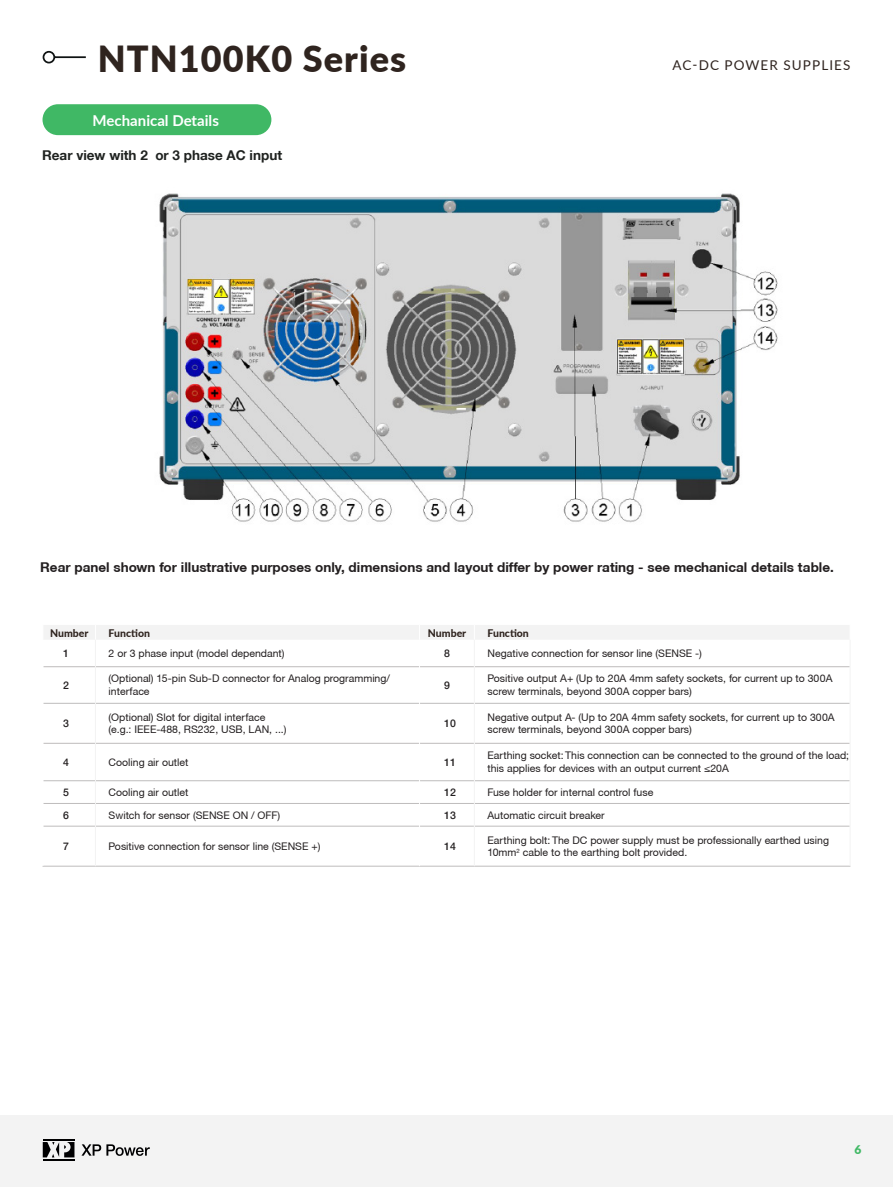
<style>
.page{position:relative;width:893px;height:1187px;background:#fff}
.page>*{position:absolute;margin:0;border:0;box-sizing:border-box;transform-origin:0 0}
.t1{font:900 36px "Lato";letter-spacing:.03em;color:#2f241f}
.t2{font:700 15px "Lato";color:#fff}
.t3{font:700 13.5px "Helvetica Neue CE";color:#231f20}
.t4{font:700 13.5px "Helvetica Neue LT";color:#1f2220}
.t5{font:13.5px "Lato";letter-spacing:.08em;color:#2f241f}
.t6{font:900 12px "Lato";color:#40b865}
.t7{font:10.5px/12.6px "Helvetica Neue CE";color:#231f20}
.t8{font:800 10.5px "Lato";color:#2f241f}
.t9{font:500 10.5px "Helvetica Neue LT";color:#231f20}
</style>
<div class="page">
<img style="left:159px;top:193px;width:619px;height:330px">
<div style="left:0;top:1114px;width:893px;height:72px;background:#f3f3f3"></div>
<svg style="left:43px;top:50px;width:43px;height:14px"></svg>
<svg style="left:81px;top:1144px;width:69px;height:11px"></svg>
<hr style="left:43px;top:1138px;width:31px;height:2px;background:#000001">
<svg style="left:43px;top:1142px;width:31px;height:15px"></svg>
<hr style="left:43px;top:1158px;width:31px;height:2px;background:#000001">
<div style="left:43px;top:104px;width:228px;height:31px;background:#40b865;border-radius:15px"></div>
<hr style="left:43px;top:666px;width:52px;height:1px;background:#bebcbc">
<hr style="left:96px;top:666px;width:323px;height:1px;background:#bebcbc">
<hr style="left:420px;top:666px;width:54px;height:1px;background:#bebcbc">
<hr style="left:475px;top:666px;width:375px;height:1px;background:#bebcbc">
<hr style="left:43px;top:703px;width:52px;height:1px;background:#bebcbc">
<hr style="left:96px;top:703px;width:323px;height:1px;background:#bebcbc">
<hr style="left:420px;top:703px;width:54px;height:1px;background:#bebcbc">
<hr style="left:475px;top:703px;width:375px;height:1px;background:#bebcbc">
<hr style="left:43px;top:743px;width:52px;height:1px;background:#bebcbc">
<hr style="left:96px;top:743px;width:323px;height:1px;background:#bebcbc">
<hr style="left:420px;top:743px;width:54px;height:1px;background:#bebcbc">
<hr style="left:475px;top:743px;width:375px;height:1px;background:#bebcbc">
<hr style="left:43px;top:780px;width:52px;height:1px;background:#bebcbc">
<hr style="left:96px;top:780px;width:323px;height:1px;background:#bebcbc">
<hr style="left:43px;top:803px;width:52px;height:1px;background:#bebcbc">
<hr style="left:96px;top:803px;width:323px;height:1px;background:#bebcbc">
<hr style="left:43px;top:825px;width:52px;height:1px;background:#bebcbc">
<hr style="left:96px;top:825px;width:323px;height:1px;background:#bebcbc">
<hr style="left:43px;top:865px;width:52px;height:1px;background:#bebcbc">
<hr style="left:95px;top:865px;width:325px;height:1px;background:#bebcbc">
<hr style="left:43px;top:666px;width:1px;height:37px;background:#fff">
<hr style="left:43px;top:703px;width:1px;height:40px;background:#fff">
<hr style="left:43px;top:743px;width:1px;height:37px;background:#fff">
<hr style="left:95px;top:666px;width:1px;height:37px;background:#f3f3f3">
<hr style="left:474px;top:666px;width:1px;height:37px;background:#f3f3f3">
<hr style="left:95px;top:703px;width:1px;height:40px;background:#f3f3f3">
<hr style="left:474px;top:703px;width:1px;height:40px;background:#f3f3f3">
<hr style="left:95px;top:743px;width:1px;height:37px;background:#f3f3f3">
<hr style="left:474px;top:743px;width:1px;height:37px;background:#f3f3f3">
<svg style="left:95px;top:780px;width:1px;height:46px"></svg>
<hr style="left:95px;top:826px;width:1px;height:39px;background:#f3f3f3">
<svg style="left:44px;top:625px;width:805px;height:41px"></svg>
<hr style="left:850px;top:666px;width:1px;height:37px;background:#f3f3f3">
<hr style="left:850px;top:703px;width:1px;height:40px;background:#f3f3f3">
<hr style="left:850px;top:743px;width:1px;height:37px;background:#f3f3f3">
<svg style="left:419px;top:780px;width:432px;height:86px"></svg>
<hr style="left:419px;top:826px;width:1px;height:39px;background:#fff">
<p class="t1" style="left:98px;top:31px;width:310px">NTN100K0 Series</p>
<p class="t2" style="left:93px;top:109px;width:128px">Mechanical Details</p>
<p class="t4" style="left:42px;top:147px;width:242px">Rear view with 2 or 3 phase AC input</p>
<p class="t5" style="left:672px;top:55px;width:179px">AC-DC POWER SUPPLIES</p>
<p class="t3" style="left:40px;top:559px;width:795px">Rear panel shown for illustrative purposes only, dimensions and layout differ by power rating - see mechanical details table.</p>
<p class="t8" style="left:50px;top:625px;width:40px">Number</p>
<p class="t8" style="left:109px;top:625px;width:43px">Function</p>
<p class="t8" style="left:428px;top:625px;width:40px">Number</p>
<p class="t8" style="left:487px;top:625px;width:43px">Function</p>
<p class="t9" style="left:63px;top:646px;width:7px">1</p>
<p class="t7" style="left:109px;top:647px;width:178px">2 or 3 phase input (model dependant)</p>
<p class="t9" style="left:444px;top:646px;width:7px">8</p>
<p class="t7" style="left:487px;top:647px;width:216px">Negative connection for sensor line (SENSE -)</p>
<p class="t9" style="left:63px;top:678px;width:7px">2</p>
<p class="t7" style="left:109px;top:672px;width:283px">(Optional) 15-pin Sub-D connector for Analog programming/ interface</p>
<p class="t9" style="left:444px;top:678px;width:7px">9</p>
<p class="t7" style="left:487px;top:672px;width:347px">Positive output A+ (Up to 20A 4mm safety sockets, for current up to 300A screw terminals, beyond 300A copper bars)</p>
<p class="t9" style="left:63px;top:717px;width:7px">3</p>
<p class="t7" style="left:109px;top:710px;width:179px">(Optional) Slot for digital interface (e.g.: IEEE-488, RS232, USB, LAN, ...)</p>
<p class="t9" style="left:444px;top:717px;width:13px">10</p>
<p class="t7" style="left:487px;top:710px;width:349px">Negative output A- (Up to 20A 4mm safety sockets, for current up to 300A screw terminals, beyond 300A copper bars)</p>
<p class="t9" style="left:63px;top:755px;width:7px">4</p>
<p class="t7" style="left:109px;top:755px;width:81px">Cooling air outlet</p>
<p class="t9" style="left:444px;top:755px;width:13px">11</p>
<p class="t7" style="left:487px;top:749px;width:363px">Earthing socket: This connection can be connected to the ground of the load; this applies for devices with an output current ≤20A</p>
<p class="t9" style="left:63px;top:785px;width:7px">5</p>
<p class="t7" style="left:109px;top:785px;width:81px">Cooling air outlet</p>
<p class="t9" style="left:444px;top:785px;width:13px">12</p>
<p class="t7" style="left:487px;top:785px;width:167px">Fuse holder for internal control fuse</p>
<p class="t9" style="left:63px;top:808px;width:7px">6</p>
<p class="t7" style="left:109px;top:808px;width:173px">Switch for sensor (SENSE ON / OFF)</p>
<p class="t9" style="left:444px;top:808px;width:13px">13</p>
<p class="t7" style="left:487px;top:808px;width:119px">Automatic circuit breaker</p>
<p class="t9" style="left:63px;top:839px;width:7px">7</p>
<p class="t7" style="left:109px;top:839px;width:213px">Positive connection for sensor line (SENSE +)</p>
<p class="t9" style="left:444px;top:839px;width:13px">14</p>
<p class="t7" style="left:487px;top:833px;width:343px">Earthing bolt: The DC power supply must be professionally earthed using<br>10mm<sup>2</sup> cable to the earthing bolt provided.</p>
<p class="t6" style="left:854px;top:1140px;width:8px">6</p>
</div>
